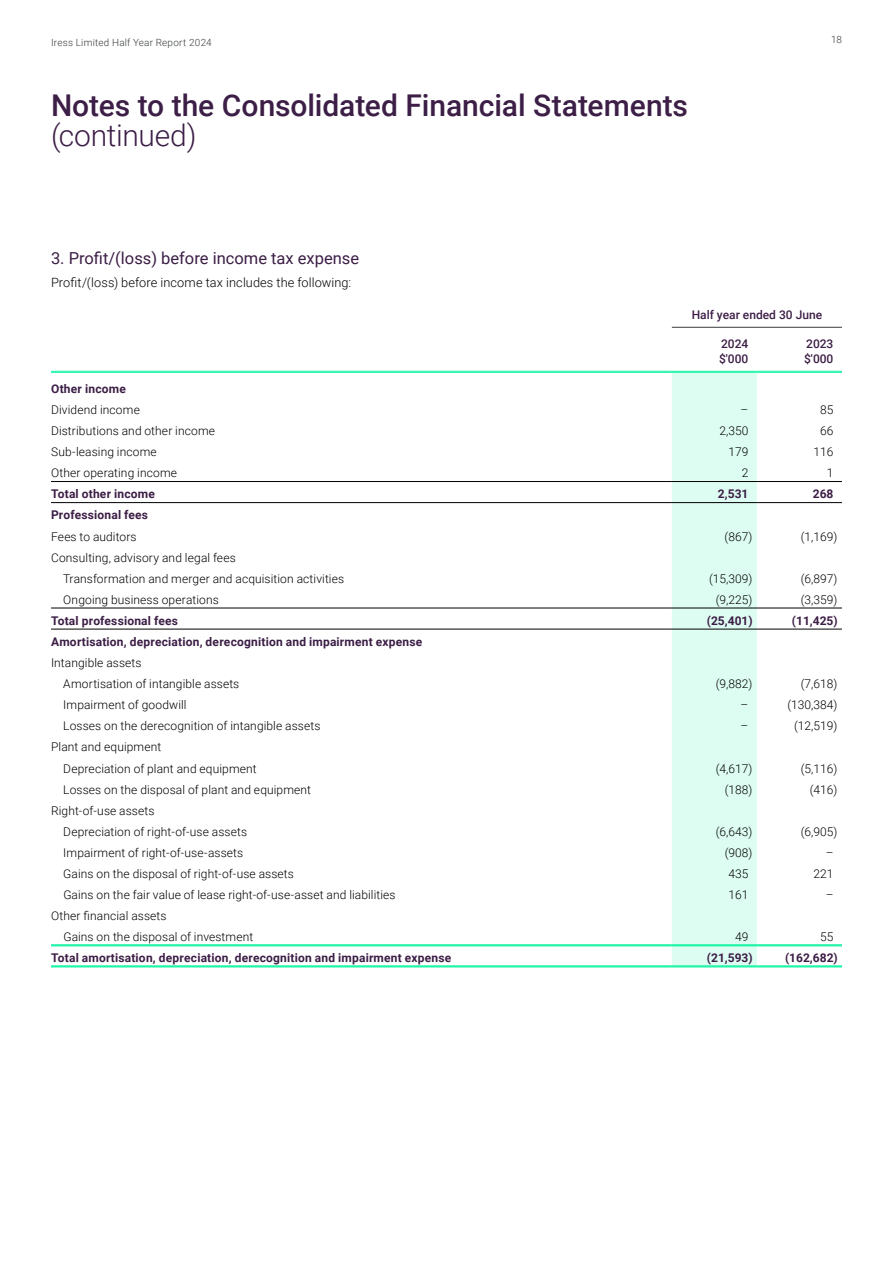
<style>
.page{position:relative;width:893px;height:1263px;background:#fff}
.page>*{position:absolute;margin:0;border:0;box-sizing:border-box;transform-origin:0 0}
.t1{font:500 30px "Roboto";letter-spacing:-.005em;color:#3c1e46}
.t2{font:300 30px "Roboto";letter-spacing:-.01em;color:#3c1e46}
.t3{font:16.5px "Roboto";color:#3c1e46}
.t4{font:300 12.75px "Roboto";letter-spacing:.01em;color:#000}
.t5{font:300 12px/21.1px "Roboto";letter-spacing:.01em;color:#000}
.t6{font:700 12px "Roboto";letter-spacing:.015em;color:#3c1e46}
.t7{font:500 12px/15px "Roboto";color:#3c1e46}
.t8{font:300 9.9px "Roboto";letter-spacing:.025em;color:#373a3e}
</style>
<div class="page">
<div style="left:672px;top:373px;width:85px;height:592px;background:#defdf2"></div>
<hr style="left:51px;top:481px;width:621px;height:1px;background:#000">
<hr style="left:672px;top:481px;width:85px;height:1px;background:#000">
<hr style="left:757px;top:481px;width:85px;height:1px;background:#000">
<hr style="left:51px;top:608px;width:621px;height:1px;background:#000">
<hr style="left:672px;top:608px;width:85px;height:1px;background:#000">
<hr style="left:757px;top:608px;width:85px;height:1px;background:#000">
<hr style="left:51px;top:944px;width:621px;height:2px;background:#21f5a8">
<hr style="left:672px;top:944px;width:85px;height:2px;background:#21f5a8">
<hr style="left:757px;top:944px;width:85px;height:2px;background:#21f5a8">
<hr style="left:51px;top:965px;width:621px;height:2px;background:#21f5a8">
<hr style="left:672px;top:965px;width:85px;height:2px;background:#21f5a8">
<hr style="left:757px;top:965px;width:85px;height:2px;background:#21f5a8">
<hr style="left:51px;top:629px;width:621px;height:1px;background:#000">
<hr style="left:672px;top:629px;width:85px;height:1px;background:#000">
<hr style="left:757px;top:629px;width:85px;height:1px;background:#000">
<hr style="left:51px;top:502px;width:621px;height:1px;background:#000">
<hr style="left:672px;top:502px;width:85px;height:1px;background:#000">
<hr style="left:757px;top:502px;width:85px;height:1px;background:#000">
<hr style="left:51px;top:371px;width:621px;height:2px;background:#37f6b1">
<hr style="left:672px;top:371px;width:85px;height:2px;background:#37f6b1">
<hr style="left:757px;top:371px;width:85px;height:2px;background:#37f6b1">
<hr style="left:672px;top:327px;width:85px;height:1px;background:#373a3e">
<hr style="left:757px;top:327px;width:85px;height:1px;background:#373a3e">
<p class="t8" style="left:51px;top:36px;width:162px">Iress Limited Half Year Report 2024</p>
<p class="t8" style="left:831px;top:32px;width:12px">18</p>
<h1 class="t1" style="left:51px;top:85px;width:639px">Notes to the Consolidated Financial Statements</h1>
<h1 class="t2" style="left:51px;top:115px;width:147px">(continued)</h1>
<h2 class="t3" style="left:51px;top:246px;width:310px">3. Profit/(loss) before income tax expense</h2>
<p class="t4" style="left:51px;top:274px;width:302px">Profit/(loss) before income tax includes the following:</p>
<p class="t7" style="left:692px;top:307px;width:132px">Half year ended 30 June</p>
<p class="t7" style="left:719px;top:336px;width:31px">2024 $'000</p>
<p class="t7" style="left:804px;top:336px;width:31px">2023 $'000</p>
<p class="t6" style="left:51px;top:380px;width:76px">Other income</p>
<p class="t5" style="left:51px;top:399px;width:90px">Dividend income</p>
<p class="t5" style="left:741px;top:399px;width:9px">–</p>
<p class="t5" style="left:820px;top:399px;width:15px">85</p>
<p class="t5" style="left:51px;top:420px;width:166px">Distributions and other income</p>
<p class="t5" style="left:719px;top:420px;width:30px">2,350</p>
<p class="t5" style="left:820px;top:420px;width:15px">66</p>
<p class="t5" style="left:51px;top:441px;width:107px">Sub-leasing income</p>
<p class="t5" style="left:728px;top:441px;width:21px">179</p>
<p class="t5" style="left:813px;top:441px;width:21px">116</p>
<p class="t5" style="left:51px;top:462px;width:128px">Other operating income</p>
<p class="t5" style="left:742px;top:462px;width:8px">2</p>
<p class="t5" style="left:827px;top:462px;width:8px">1</p>
<p class="t6" style="left:51px;top:486px;width:105px">Total other income</p>
<p class="t6" style="left:718px;top:486px;width:32px">2,531</p>
<p class="t6" style="left:813px;top:486px;width:22px">268</p>
<p class="t6" style="left:51px;top:507px;width:99px">Professional fees</p>
<p class="t5" style="left:51px;top:525px;width:87px">Fees to auditors</p>
<p class="t5" style="left:725px;top:525px;width:29px">(867)</p>
<p class="t5" style="left:801px;top:525px;width:38px">(1,169)</p>
<p class="t5" style="left:63px;top:546px;width:282px;text-indent:-12px">Consulting, advisory and legal fees<br>Transformation and merger and acquisition activities</p>
<p class="t5" style="left:709px;top:567px;width:45px">(15,309)</p>
<p class="t5" style="left:801px;top:567px;width:38px">(6,897)</p>
<p class="t5" style="left:63px;top:588px;width:157px">Ongoing business operations</p>
<p class="t5" style="left:716px;top:588px;width:38px">(9,225)</p>
<p class="t5" style="left:801px;top:588px;width:38px">(3,359)</p>
<p class="t6" style="left:51px;top:612px;width:128px">Total professional fees</p>
<p class="t6" style="left:707px;top:612px;width:47px">(25,401)</p>
<p class="t6" style="left:792px;top:612px;width:47px">(11,425)</p>
<p class="t6" style="left:51px;top:633px;width:373px">Amortisation, depreciation, derecognition and impairment expense</p>
<p class="t5" style="left:63px;top:652px;width:178px;text-indent:-12px">Intangible assets<br>Amortisation of intangible assets</p>
<p class="t5" style="left:716px;top:673px;width:38px">(9,882)</p>
<p class="t5" style="left:801px;top:673px;width:38px">(7,618)</p>
<p class="t5" style="left:63px;top:694px;width:125px">Impairment of goodwill</p>
<p class="t5" style="left:741px;top:694px;width:9px">–</p>
<p class="t5" style="left:787px;top:694px;width:51px">(130,384)</p>
<p class="t5" style="left:63px;top:715px;width:259px">Losses on the derecognition of intangible assets</p>
<p class="t5" style="left:741px;top:715px;width:9px">–</p>
<p class="t5" style="left:794px;top:715px;width:45px">(12,519)</p>
<p class="t5" style="left:63px;top:736px;width:195px;text-indent:-12px">Plant and equipment<br>Depreciation of plant and equipment</p>
<p class="t5" style="left:716px;top:757px;width:38px">(4,617)</p>
<p class="t5" style="left:801px;top:757px;width:38px">(5,116)</p>
<p class="t5" style="left:63px;top:778px;width:249px">Losses on the disposal of plant and equipment</p>
<p class="t5" style="left:725px;top:778px;width:29px">(188)</p>
<p class="t5" style="left:810px;top:778px;width:29px">(416)</p>
<p class="t5" style="left:63px;top:799px;width:185px;text-indent:-12px">Right-of-use assets<br>Depreciation of right-of-use assets</p>
<p class="t5" style="left:716px;top:820px;width:38px">(6,643)</p>
<p class="t5" style="left:801px;top:820px;width:38px">(6,905)</p>
<p class="t5" style="left:63px;top:841px;width:181px">Impairment of right-of-use-assets</p>
<p class="t5" style="left:725px;top:841px;width:29px">(908)</p>
<p class="t5" style="left:826px;top:841px;width:9px">–</p>
<p class="t5" style="left:63px;top:863px;width:232px">Gains on the disposal of right-of-use assets</p>
<p class="t5" style="left:728px;top:863px;width:21px">435</p>
<p class="t5" style="left:814px;top:863px;width:21px">221</p>
<p class="t5" style="left:63px;top:884px;width:334px">Gains on the fair value of lease right-of-use-asset and liabilities</p>
<p class="t5" style="left:728px;top:884px;width:21px">161</p>
<p class="t5" style="left:826px;top:884px;width:9px">–</p>
<p class="t5" style="left:63px;top:905px;width:191px;text-indent:-12px">Other financial assets<br>Gains on the disposal of investment</p>
<p class="t5" style="left:735px;top:926px;width:15px">49</p>
<p class="t5" style="left:820px;top:926px;width:15px">55</p>
<p class="t6" style="left:51px;top:949px;width:402px">Total amortisation, depreciation, derecognition and impairment expense</p>
<p class="t6" style="left:707px;top:949px;width:47px">(21,593)</p>
<p class="t6" style="left:785px;top:949px;width:54px">(162,682)</p>
</div>
